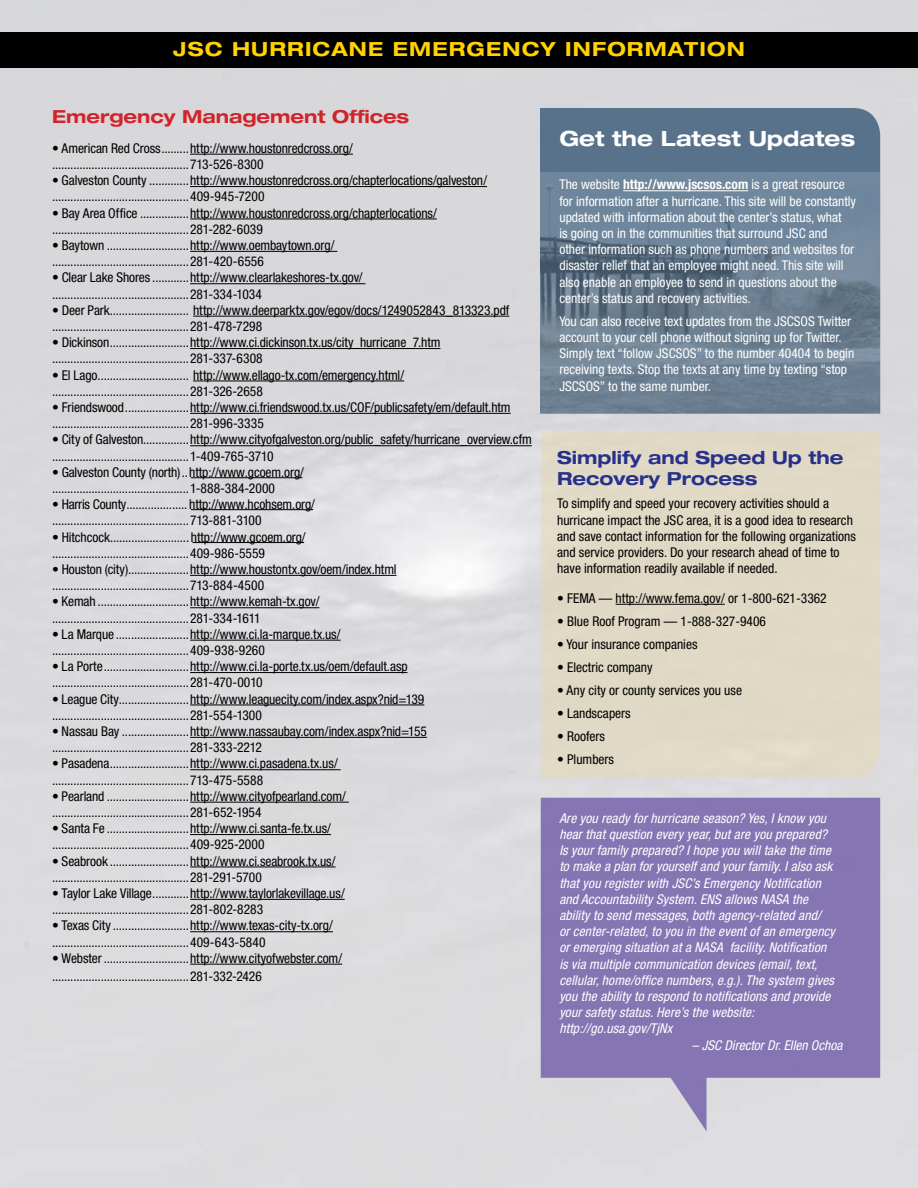
<style>
.page{position:relative;width:918px;height:1188px;background:#dad9dc}
.page>*{position:absolute;margin:0;border:0;box-sizing:border-box;transform-origin:0 0}
.t1{font:700 expanded 21px "Helvetica Neue LT Std";color:#fff}
.t2{font:700 expanded 19.5px "Helvetica Neue LT Std";letter-spacing:.06em;color:#ffd200}
.t3{font:700 expanded 18px/21.6px "Helvetica Neue LT Std";color:#27318b}
.t4{font:700 expanded 18px "Helvetica Neue LT Std";color:#d2232a}
.t5{font:condensed 13.5px/16.2px "Helvetica Neue LT Std";letter-spacing:-.005em;color:#000}
.t6{font:italic condensed 13.5px/16.2px "Helvetica Neue LT Std";letter-spacing:.01em;color:#fff}
.t7{font:condensed 13.5px/16.2px "Helvetica Neue LT Std";color:#fff}
.s1{font-weight:700}
</style>
<div class="page">
<div style="left:540px;top:108px;width:340px;height:64px;background:#59728b"></div>
<img style="left:540px;top:172px;width:340px;height:242px">
<div style="left:0;top:32px;width:918px;height:36px;background:#000"></div>
<hr style="left:623px;top:190px;width:125px;height:1px;background:#fff">
<svg style="left:541px;top:798px;width:339px;height:333px;fill:#8575b3"></svg>
<hr style="left:190px;top:154px;width:163px;height:1px;background:#000">
<hr style="left:190px;top:186px;width:297px;height:1px;background:#000">
<hr style="left:190px;top:219px;width:247px;height:1px;background:#000">
<hr style="left:190px;top:251px;width:147px;height:1px;background:#000">
<hr style="left:190px;top:283px;width:175px;height:1px;background:#000">
<hr style="left:193px;top:316px;width:316px;height:1px;background:#000">
<hr style="left:190px;top:348px;width:250px;height:1px;background:#000">
<hr style="left:193px;top:381px;width:211px;height:1px;background:#000">
<hr style="left:190px;top:413px;width:321px;height:1px;background:#000">
<hr style="left:190px;top:445px;width:342px;height:1px;background:#000">
<hr style="left:190px;top:575px;width:207px;height:1px;background:#000">
<hr style="left:190px;top:607px;width:129px;height:1px;background:#000">
<hr style="left:190px;top:640px;width:151px;height:1px;background:#000">
<hr style="left:190px;top:672px;width:217px;height:1px;background:#000">
<hr style="left:190px;top:705px;width:234px;height:1px;background:#000">
<hr style="left:190px;top:737px;width:237px;height:1px;background:#000">
<hr style="left:190px;top:769px;width:151px;height:1px;background:#000">
<hr style="left:190px;top:802px;width:159px;height:1px;background:#000">
<hr style="left:190px;top:834px;width:141px;height:1px;background:#000">
<hr style="left:190px;top:867px;width:146px;height:1px;background:#000">
<hr style="left:190px;top:899px;width:155px;height:1px;background:#000">
<hr style="left:190px;top:931px;width:143px;height:1px;background:#000">
<hr style="left:190px;top:964px;width:152px;height:1px;background:#000">
<hr style="left:191px;top:477px;width:111px;height:1px;background:#000">
<hr style="left:191px;top:509px;width:122px;height:1px;background:#000">
<hr style="left:193px;top:542px;width:111px;height:1px;background:#000">
<div style="left:541px;top:432px;width:338px;height:346px;background:#e0d9c6"></div>
<hr style="left:616px;top:604px;width:109px;height:1px;background:#000">
<h2 class="t2" style="left:173px;top:37px;width:573px">JSC HURRICANE EMERGENCY INFORMATION</h2>
<h3 class="t4" style="left:52px;top:105px;width:359px">Emergency Management Offices</h3>
<p class="t5" style="left:52px;top:140px;width:302px">• American Red Cross.........http://www.houstonredcross.org/ .............................................713-526-8300</p>
<p class="t5" style="left:52px;top:172px;width:437px">• Galveston County .............http://www.houstonredcross.org/chapterlocations/galveston/ .............................................409-945-7200</p>
<p class="t5" style="left:52px;top:205px;width:386px">• Bay Area Office ................http://www.houstonredcross.org/chapterlocations/ .............................................281-282-6039</p>
<p class="t5" style="left:52px;top:237px;width:284px">• Baytown ...........................http://www.oembaytown.org/ .............................................281-420-6556</p>
<p class="t5" style="left:52px;top:269px;width:312px">• Clear Lake Shores ............http://www.clearlakeshores-tx.gov/ .............................................281-334-1034</p>
<p class="t5" style="left:52px;top:302px;width:459px">• Deer Park.......................... http://www.deerparktx.gov/egov/docs/1249052843_813323.pdf .............................................281-478-7298</p>
<p class="t5" style="left:52px;top:334px;width:390px">• Dickinson..........................http://www.ci.dickinson.tx.us/city_hurricane_7.htm .............................................281-337-6308</p>
<p class="t5" style="left:52px;top:367px;width:354px">• El Lago.............................. http://www.ellago-tx.com/emergency.html/ .............................................281-326-2658</p>
<p class="t5" style="left:52px;top:399px;width:460px">• Friendswood.....................http://www.ci.friendswood.tx.us/COF/publicsafety/em/default.htm .............................................281-996-3335</p>
<p class="t5" style="left:52px;top:431px;width:481px">• City of Galveston...............http://www.cityofgalveston.org/public_safety/hurricane_overview.cfm .............................................1-409-765-3710</p>
<p class="t5" style="left:52px;top:464px;width:253px">• Galveston County (north)..http://www.gcoem.org/ .............................................1-888-384-2000</p>
<p class="t5" style="left:52px;top:496px;width:264px">• Harris County .................... http://www.hcohsem.org/ .............................................713-881-3100</p>
<p class="t5" style="left:52px;top:529px;width:255px">• Hitchcock.......................... http://www.gcoem.org/ .............................................409-986-5559</p>
<p class="t5" style="left:52px;top:561px;width:346px">• Houston (city)....................http://www.houstontx.gov/oem/index.html .............................................713-884-4500</p>
<p class="t5" style="left:52px;top:593px;width:269px">• Kemah ..............................http://www.kemah-tx.gov/ .............................................281-334-1611</p>
<p class="t5" style="left:52px;top:626px;width:290px">• La Marque ........................http://www.ci.la-marque.tx.us/ .............................................409-938-9260</p>
<p class="t5" style="left:52px;top:658px;width:357px">• La Porte............................http://www.ci.la-porte.tx.us/oem/default.asp .............................................281-470-0010</p>
<p class="t5" style="left:52px;top:691px;width:374px">• League City.......................http://www.leaguecity.com/index.aspx?nid=139 .............................................281-554-1300</p>
<p class="t5" style="left:52px;top:723px;width:376px">• Nassau Bay ......................http://www.nassaubay.com/index.aspx?nid=155 .............................................281-333-2212</p>
<p class="t5" style="left:52px;top:755px;width:287px">• Pasadena..........................http://www.ci.pasadena.tx.us/ .............................................713-475-5588</p>
<p class="t5" style="left:52px;top:788px;width:295px">• Pearland ...........................http://www.cityofpearland.com/ .............................................281-652-1954</p>
<p class="t5" style="left:52px;top:820px;width:280px">• Santa Fe ...........................http://www.ci.santa-fe.tx.us/ .............................................409-925-2000</p>
<p class="t5" style="left:52px;top:853px;width:285px">• Seabrook ..........................http://www.ci.seabrook.tx.us/ .............................................281-291-5700</p>
<p class="t5" style="left:52px;top:885px;width:294px">• Taylor Lake Village............http://www.taylorlakevillage.us/ .............................................281-802-8283</p>
<p class="t5" style="left:52px;top:917px;width:282px">• Texas City .........................http://www.texas-city-tx.org/ .............................................409-643-5840</p>
<p class="t5" style="left:52px;top:949px;width:292px;line-height:18px">• Webster ............................http://www.cityofwebster.com/ .............................................281-332-2426</p>
<h1 class="t1" style="left:559px;top:126px;width:297px">Get the Latest Updates</h1>
<p class="t7" style="left:559px;top:176px;width:298px">The website <span class="s1">http://www.jscsos.com</span> is a great resource for information after a hurricane. This site will be constantly updated with information about the center’s status, what<br>is going on in the communities that surround JSC and other information such as phone numbers and websites for disaster relief that an employee might need. This site will also enable an employee to send in questions about the center’s status and recovery activities.</p>
<p class="t7" style="left:559px;top:313px;width:296px">You can also receive text updates from the JSCSOS Twitter account to your cell phone without signing up for Twitter.<br>Simply text “follow JSCSOS” to the number 40404 to begin receiving texts. Stop the texts at any time by texting “stop JSCSOS” to the same number.</p>
<h3 class="t3" style="left:557px;top:446px;width:288px">Simplify and Speed Up the<br>Recovery Process</h3>
<p class="t5" style="left:557px;top:495px;width:300px">To simplify and speed your recovery activities should a hurricane impact the JSC area, it is a good idea to research and save contact information for the following organizations and service providers. Do your research ahead of time to have information readily available if needed.</p>
<p class="t5" style="left:557px;top:590px;width:271px">• FEMA — http://www.fema.gov/ or 1-800-621-3362</p>
<p class="t5" style="left:557px;top:613px;width:210px">• Blue Roof Program — 1-888-327-9406</p>
<p class="t5" style="left:557px;top:636px;width:142px">• Your insurance companies</p>
<p class="t5" style="left:557px;top:659px;width:97px">• Electric company</p>
<p class="t5" style="left:557px;top:682px;width:186px">• Any city or county services you use</p>
<p class="t5" style="left:557px;top:705px;width:75px">• Landscapers</p>
<p class="t5" style="left:557px;top:728px;width:49px">• Roofers</p>
<p class="t5" style="left:557px;top:751px;width:58px">• Plumbers</p>
<p class="t6" style="left:559px;top:810px;width:277px">Are you ready for hurricane season? Yes, I know you hear that question every year, but are you prepared?<br>Is your family prepared? I hope you will take the time to make a plan for yourself and your family. I also ask that you register with JSC’s Emergency Notification and Accountability System. ENS allows NASA the ability to send messages, both agency-related and/<br>or center-related, to you in the event of an emergency or emerging situation at a NASA facility. Notification is via multiple communication devices (email, text, cellular, home/office numbers, e.g.). The system gives you the ability to respond to notifications and provide your safety status. Here’s the website: http://go.usa.gov/TjNx</p>
<p class="t6" style="left:692px;top:1037px;width:152px">– JSC Director Dr. Ellen Ochoa</p>
</div>
